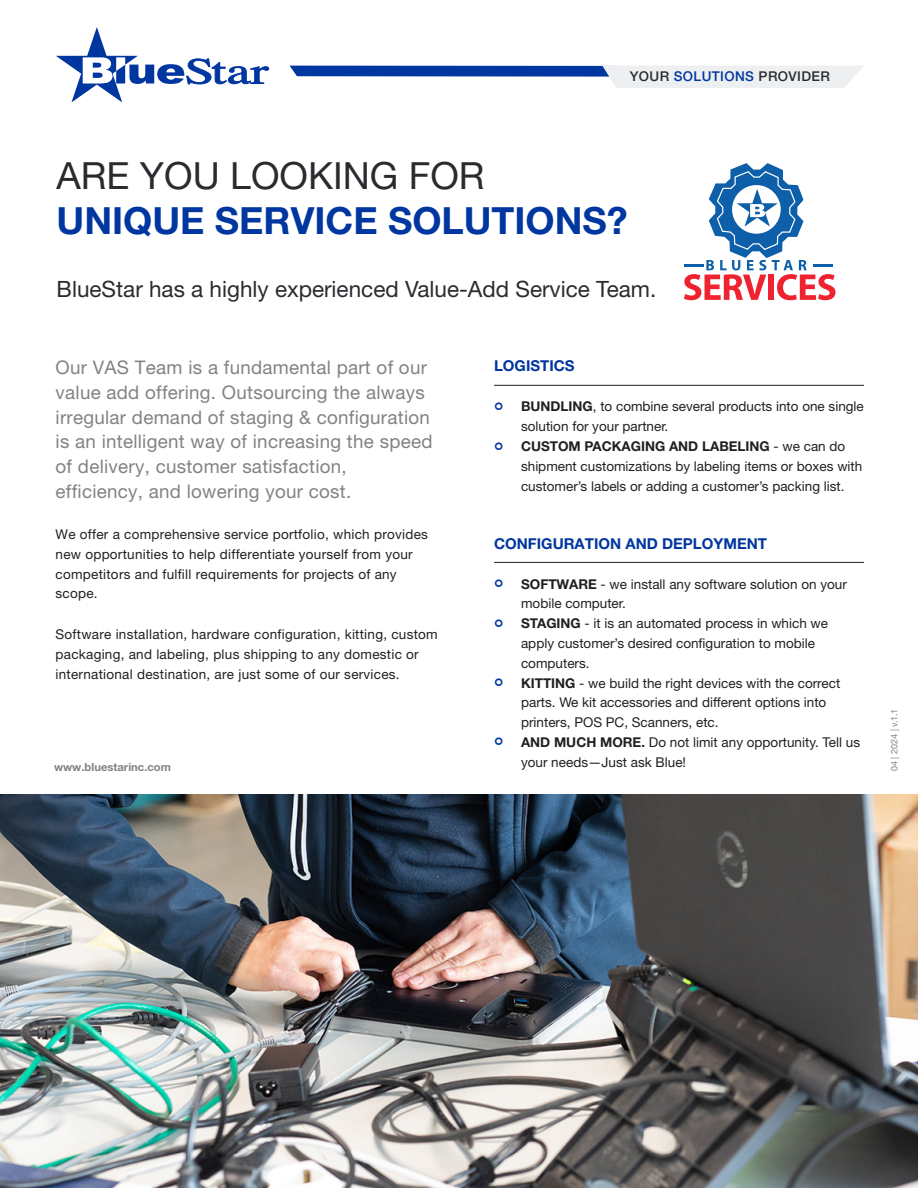
<style>
.page{position:relative;width:918px;height:1188px;background:#fff}
.page>*{position:absolute;margin:0;border:0;box-sizing:border-box;transform-origin:0 0}
.t1{font:700 37.5px/45px "Helvetica Neue LT Std";color:#0036a0}
.t2{font:22.5px "Helvetica Neue LT Std";color:#292b2f}
.EINLEITUNGSTEXT_grau{font:18.75px/24.8px "Helvetica Neue LT Std";letter-spacing:.015em;color:#808285}
.Lined_Subhead{font:700 15px "Helvetica Neue LT Std";color:#0036a0}
.EINLEITUNGSTEXT_grau-2{font:13.5px/19.8px "Helvetica Neue LT Std";color:#231f20}
.EINLEITUNGSTEXT_grau-3{font:13.5px/19.8px "Helvetica Neue LT Std";letter-spacing:.02em;color:#231f20}
.t3{font:500 13.5px "Helvetica Neue LT Std";letter-spacing:.03em;color:#292b2f}
.t4{font:700 11.25px "Helvetica Neue LT Std";color:#808285}
.t5{font:9px "Helvetica Neue LT Std";letter-spacing:.015em;color:#808285}
.s1{color:#0036a0}
.s2{font-weight:400;color:#292b2f}
.s3{font-weight:700}
</style>
<div class="page">
<svg style="left:56px;top:27px;width:213px;height:75px"></svg>
<svg style="left:290px;top:66px;width:573px;height:22px"></svg>
<hr style="left:494px;top:385px;width:370px;height:1px;background:#231f20">
<hr style="left:494px;top:562px;width:370px;height:1px;background:#231f20">
<svg style="left:684px;top:163px;width:152px;height:137px"></svg>
<img style="left:0;top:794px;width:918px;height:394px">
<p class="t3" style="left:630px;top:68px;width:202px">YOUR <span class="s1">SOLUTIONS</span> PROVIDER</p>
<p class="t1" style="left:57px;top:152px;width:573px"><span class="s2">ARE YOU LOOKING FOR<br></span>UNIQUE SERVICE SOLUTIONS?</p>
<p class="t2" style="left:57px;top:275px;width:601px">BlueStar has a highly experienced Value-Add Service Team.</p>
<p class="EINLEITUNGSTEXT_grau" style="left:56px;top:355px;width:378px">Our VAS Team is a fundamental part of our value add offering. Outsourcing the always irregular demand of staging &amp; configuration is an intelligent way of increasing the speed of delivery, customer satisfaction, efficiency, and lowering your cost.</p>
<p class="EINLEITUNGSTEXT_grau-3" style="left:56px;top:524px;width:374px">We offer a comprehensive service portfolio, which provides new opportunities to help differentiate yourself from your competitors and fulfill requirements for projects of any scope.</p>
<p class="EINLEITUNGSTEXT_grau-3" style="left:56px;top:624px;width:384px">Software installation, hardware configuration, kitting, custom packaging, and labeling, plus shipping to any domestic or international destination, are just some of our services.</p>
<p class="t4" style="left:54px;top:760px;width:119px">www.bluestarinc.com</p>
<p class="Lined_Subhead" style="left:494px;top:357px;width:82px">LOGISTICS</p>
<p class="EINLEITUNGSTEXT_grau-2" style="left:521px;top:397px;width:344px"><span class="s3">BUNDLING</span>, to combine several products into one single solution for your partner.</p>
<p class="EINLEITUNGSTEXT_grau-2" style="left:521px;top:436px;width:343px"><span class="s3">CUSTOM PACKAGING AND LABELING</span> - we can do shipment customizations by labeling items or boxes with customer’s labels or adding a customer’s packing list.</p>
<p class="Lined_Subhead" style="left:494px;top:534px;width:275px">CONFIGURATION AND DEPLOYMENT</p>
<p class="EINLEITUNGSTEXT_grau-2" style="left:521px;top:574px;width:327px"><span class="s3">SOFTWARE</span> - we install any software solution on your mobile computer.</p>
<p class="EINLEITUNGSTEXT_grau-2" style="left:521px;top:613px;width:309px"><span class="s3">STAGING</span> - it is an automated process in which we apply customer’s desired configuration to mobile computers.</p>
<p class="EINLEITUNGSTEXT_grau-2" style="left:521px;top:673px;width:321px"><span class="s3">KITTING</span> - we build the right devices with the correct parts. We kit accessories and different options into printers, POS PC, Scanners, etc.</p>
<p class="EINLEITUNGSTEXT_grau-2" style="left:521px;top:732px;width:341px"><span class="s3">AND MUCH MORE.</span> Do not limit any opportunity. Tell us your needs—Just ask Blue!</p>
<p class="t5" style="left:889px;top:771px;width:64px;rotate:-90deg">04 | 2024 | v.1.1</p>
</div>
